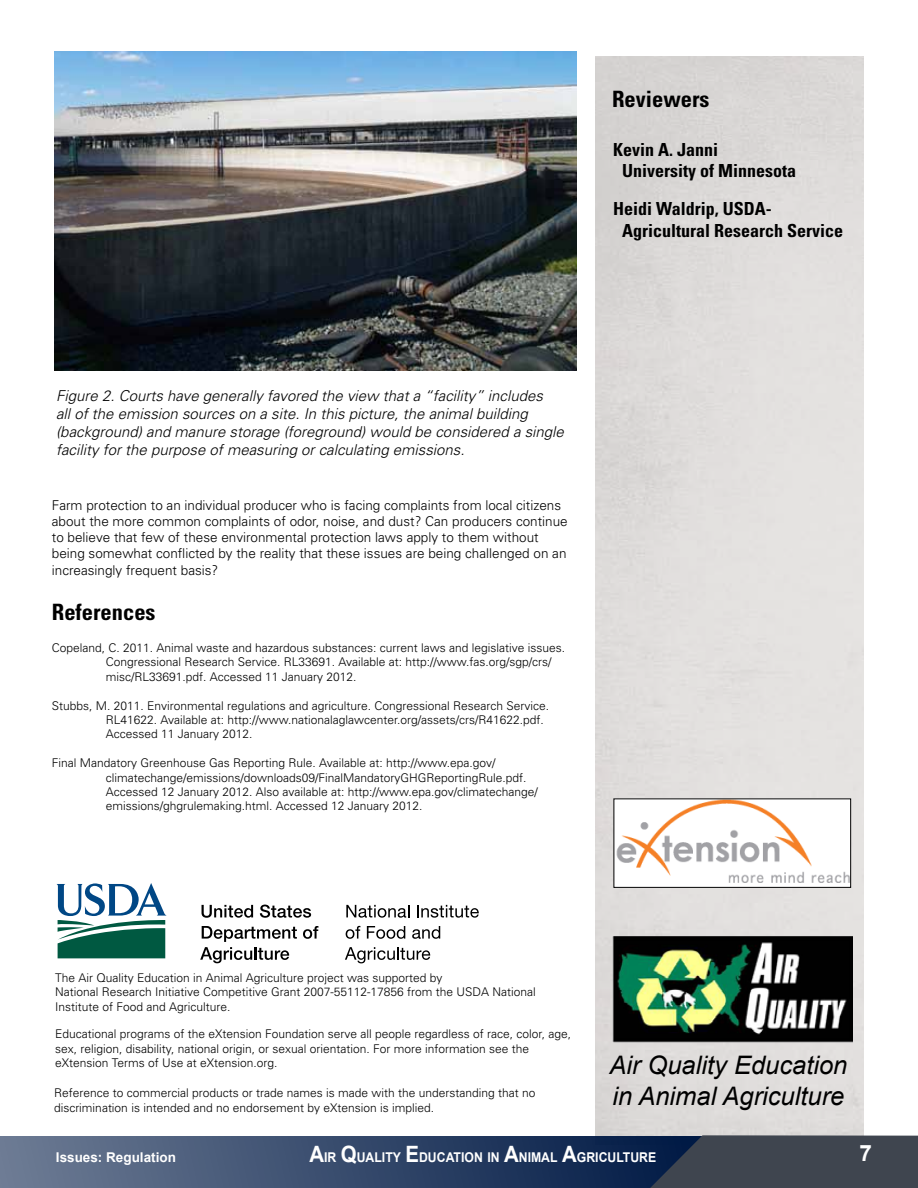
<style>
.page{position:relative;width:918px;height:1188px;background:#fff}
.page>*{position:absolute;margin:0;border:0;box-sizing:border-box;transform-origin:0 0}
.t1{font:italic 25.5px/30.6px "Arial";color:#000}
.t2{font:700 condensed 22.5px "Univers";color:#000}
.t3{font:700 22.5px "Arial";color:#fff}
.t4{font:700 condensed 18px/21.6px "Univers";color:#000}
.t5{font:italic 300 15px/18px "Univers";color:#000}
.t6{font:300 13.5px/16.2px "Univers";color:#000}
.t7{font:700 13.5px "Arial";color:#fff;scale:.91 1}
.t8{font:700 13.5px "Arial";color:#fff}
.t9{font:300 12px/14.4px "Univers";color:#000}
.s1{font-size:22.5px}
</style>
<div class="page">
<img style="left:595px;top:57px;width:269px;height:1079px">
<img style="left:609px;top:935px;width:243px;height:110px">
<img style="left:616px;top:800px;width:233px;height:86px">
<div style="left:614px;top:798px;width:237px;height:90px;border:1px solid #000"></div>
<svg style="left:56px;top:883px;width:111px;height:75px"></svg>
<svg style="left:202px;top:905px;width:51px;height:13px"></svg>
<svg style="left:260px;top:905px;width:51px;height:13px"></svg>
<svg style="left:303px;top:926px;width:15px;height:13px"></svg>
<svg style="left:200px;top:926px;width:97px;height:37px"></svg>
<svg style="left:346px;top:905px;width:63px;height:13px"></svg>
<svg style="left:417px;top:905px;width:62px;height:13px"></svg>
<svg style="left:346px;top:926px;width:14px;height:13px"></svg>
<svg style="left:367px;top:926px;width:38px;height:13px"></svg>
<svg style="left:412px;top:926px;width:28px;height:13px"></svg>
<svg style="left:345px;top:947px;width:85px;height:16px"></svg>
<div style="left:0;top:1136px;width:709px;height:52px;background:linear-gradient(to right,#6e7c95,#001743)"></div>
<svg style="left:650px;top:1135px;width:268px;height:53px"></svg>
<img style="left:54px;top:52px;width:523px;height:318px">
<h2 class="t2" style="left:612px;top:85px;width:99px">Reviewers</h2>
<h3 class="t4" style="left:622px;top:138px;width:175px;text-indent:-9px">Kevin A. Janni<br>University of Minnesota</h3>
<h3 class="t4" style="left:622px;top:197px;width:222px;text-indent:-9px">Heidi Waldrip, USDA-<br>Agricultural Research Service</h3>
<p class="t5" style="left:56px;top:387px;width:509px">Figure 2. Courts have generally favored the view that a “facility” includes<br>all of the emission sources on a site. In this picture, the animal building (background) and manure storage (foreground) would be considered a single facility for the purpose of measuring or calculating emissions.</p>
<p class="t6" style="left:52px;top:497px;width:517px">Farm protection to an individual producer who is facing complaints from local citizens about the more common complaints of odor, noise, and dust? Can producers continue to believe that few of these environmental protection laws apply to them without being somewhat conflicted by the reality that these issues are being challenged on an increasingly frequent basis?</p>
<h2 class="t2" style="left:52px;top:598px;width:105px">References</h2>
<p class="t9" style="left:106px;top:640px;width:461px;text-indent:-54px">Copeland, C. 2011. Animal waste and hazardous substances: current laws and legislative issues.<br>Congressional Research Service. RL33691. Available at: http://www.fas.org/sgp/crs/ misc/RL33691.pdf. Accessed 11 January 2012.</p>
<p class="t9" style="left:106px;top:698px;width:445px;text-indent:-54px">Stubbs, M. 2011. Environmental regulations and agriculture. Congressional Research Service.<br>RL41622. Available at: http://www.nationalaglawcenter.org/assets/crs/R41622.pdf.<br>Accessed 11 January 2012.</p>
<p class="t9" style="left:106px;top:755px;width:434px;text-indent:-54px">Final Mandatory Greenhouse Gas Reporting Rule. Available at: http://www.epa.gov/ climatechange/emissions/downloads09/FinalMandatoryGHGReportingRule.pdf.<br>Accessed 12 January 2012. Also available at: http://www.epa.gov/climatechange/ emissions/ghgrulemaking.html. Accessed 12 January 2012.</p>
<p class="t9" style="left:55px;top:970px;width:482px">The Air Quality Education in Animal Agriculture project was supported by<br>National Research Initiative Competitive Grant 2007-55112-17856 from the USDA National<br>Institute of Food and Agriculture.</p>
<p class="t9" style="left:55px;top:1027px;width:517px">Educational programs of the eXtension Foundation serve all people regardless of race, color, age, sex, religion, disability, national origin, or sexual orientation. For more information see the eXtension Terms of Use at eXtension.org.</p>
<p class="t9" style="left:54px;top:1086px;width:483px">Reference to commercial products or trade names is made with the understanding that no discrimination is intended and no endorsement by eXtension is implied.</p>
<h1 class="t1" style="left:609px;top:1050px;width:240px">Air Quality Education in Animal Agriculture</h1>
<p class="t8" style="left:56px;top:1149px;width:122px">Issues: Regulation</p>
<p class="t7" style="left:309px;top:1150px;width:383px"><span class="s1">A</span>IR <span class="s1">Q</span>UALITY <span class="s1">E</span>DUCATION IN <span class="s1">A</span>NIMAL <span class="s1">A</span>GRICULTURE</p>
<h2 class="t3" style="left:860px;top:1140px;width:14px">7</h2>
</div>
